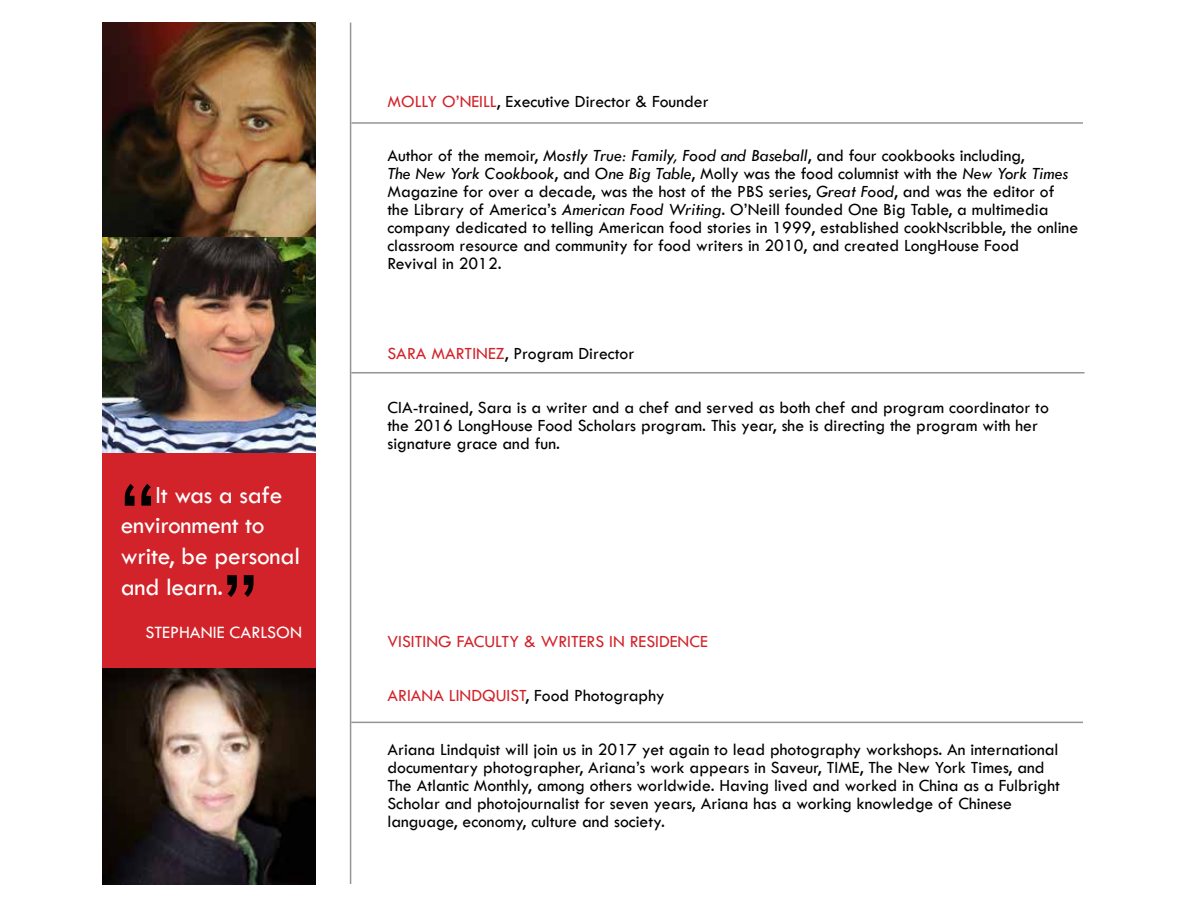
<style>
.page{position:relative;width:1188px;height:918px;background:#fff}
.page>*{position:absolute;margin:0;border:0;box-sizing:border-box;transform-origin:0 0}
.t1{font:88.5px "Tw Cen";color:#000}
.t2{font:25.5px/30.6px "Tw Cen";letter-spacing:-.01em;color:#fff}
.t3{font:18px "Tw Cen";color:#fff}
.t4{font:17.7px/18px "Tw Cen";color:#000}
.t5{font:17.7px "Tw Cen";color:#d2232a}
.s1{color:#d2232a}
.s2{font-style:italic}
</style>
<div class="page">
<hr style="left:350px;top:23px;width:1px;height:861px;background:#939598">
<hr style="left:351px;top:122px;width:732px;height:2px;background:#939598">
<img style="left:102px;top:23px;width:214px;height:214px">
<hr style="left:351px;top:372px;width:733px;height:2px;background:#939598">
<img style="left:102px;top:237px;width:214px;height:216px">
<div style="left:102px;top:454px;width:214px;height:216px;background:#d2232a"></div>
<img style="left:102px;top:668px;width:214px;height:216px">
<hr style="left:351px;top:722px;width:732px;height:1px;background:#939598">
<h1 class="t1" style="left:121px;top:459px;width:36px">“</h1>
<h2 class="t2" style="left:121px;top:479px;width:181px;text-indent:35px">It was a safe environment to write, be personal and learn.</h2>
<p class="t3" style="left:145px;top:621px;width:19px">Stephanie</p>
<p class="t3" style="left:230px;top:621px;width:22px">Carlson</p>
<h1 class="t1" style="left:258px;top:622px;width:36px;rotate:-180deg">“</h1>
<p class="t4" style="left:387px;top:92px;width:323px"><span class="s1">MOLLY O’NEILL</span>, Executive Director &amp; Founder</p>
<p class="t4" style="left:387px;top:146px;width:692px">Author of the memoir, <span class="s2">Mostly True: Family, Food and Baseball</span>, and four cookbooks including,<br><span class="s2">The New York Cookbook</span>, and <span class="s2">One Big Table</span>, Molly was the food columnist with the <span class="s2">New York Times </span>Magazine for over a decade, was the host of the PBS series, <span class="s2">Great Food</span>, and was the editor of the Library of America’s <span class="s2">American Food Writing</span>. O’Neill founded One Big Table, a multimedia company dedicated to telling American food stories in 1999, established cookNscribble, the online classroom resource and community for food writers in 2010, and created LongHouse Food<br>Revival in 2012.</p>
<p class="t4" style="left:387px;top:344px;width:248px"><span class="s1">SARA MARTINEZ</span>, Program Director</p>
<p class="t4" style="left:387px;top:398px;width:663px">CIA-trained, Sara is a writer and a chef and served as both chef and program coordinator to the 2016 LongHouse Food Scholars program. This year, she is directing the program with her signature grace and fun.</p>
<p class="t5" style="left:387px;top:630px;width:322px">VISITING FACULTY &amp; WRITERS IN RESIDENCE</p>
<p class="t5" style="left:387px;top:684px;width:21px">Ariana</p>
<p class="t5" style="left:449px;top:684px;width:56px">Lindquist</p>
<p class="t4" style="left:526px;top:686px;width:141px">, Food Photography</p>
<p class="t4" style="left:387px;top:740px;width:674px">Ariana Lindquist will join us in 2017 yet again to lead photography workshops. An international documentary photographer, Ariana’s work appears in Saveur, TIME, The New York Times, and The Atlantic Monthly, among others worldwide. Having lived and worked in China as a Fulbright Scholar and photojournalist for seven years, Ariana has a working knowledge of Chinese language, economy, culture and society.</p>
</div>
